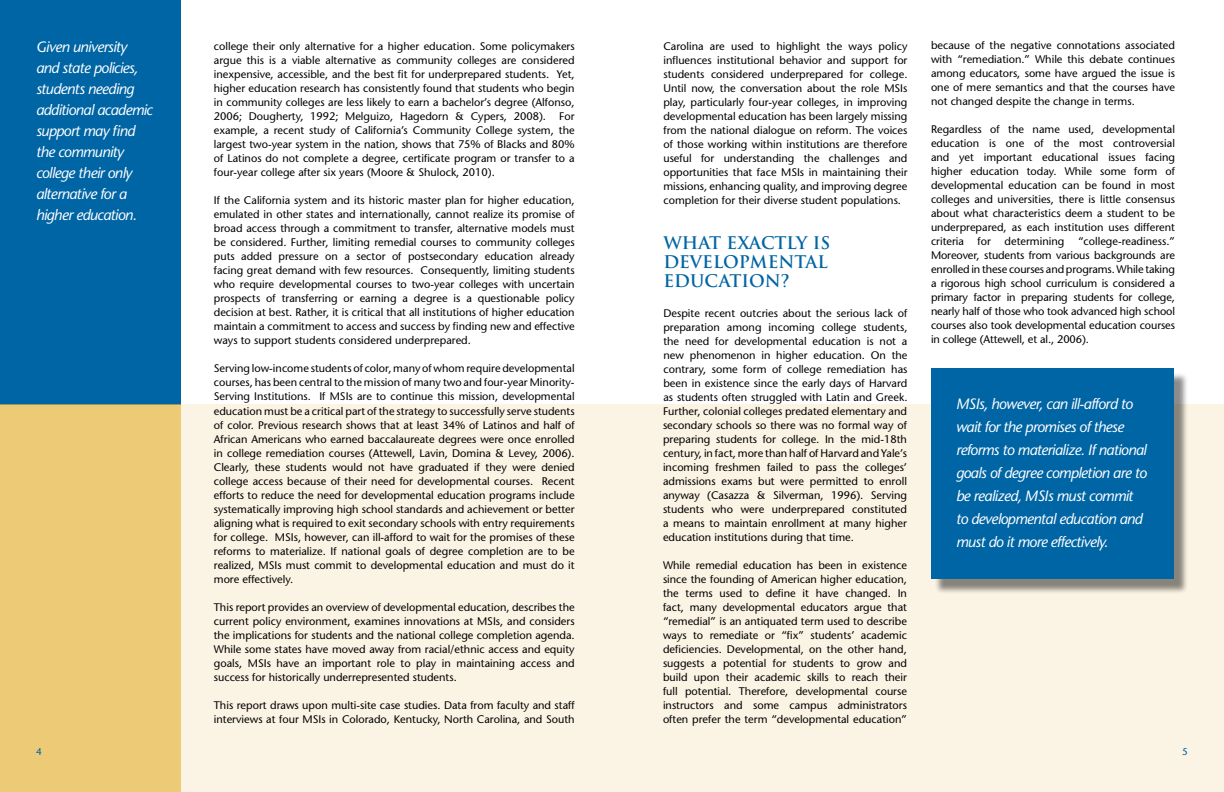
<style>
.page{position:relative;width:1224px;height:792px;background:#fff}
.page>*{position:absolute;margin:0;border:0;box-sizing:border-box;transform-origin:0 0}
.t1{font:700 17px/19px "Trajan";color:#0065a4}
.t2{font:italic 15px/21px "Stone Sans";letter-spacing:-.04em;color:#fff}
.t3{font:11px/14px "Stone Sans";color:#000;text-align:justify}
.t4{font:10px "Stone Sans";color:#0065a4}
</style>
<div class="page">
<div style="left:0;top:404px;width:612px;height:388px;background:#fbf3e4"></div>
<div style="left:0;top:0;width:181px;height:404px;background:#0065a4"></div>
<div style="left:0;top:404px;width:181px;height:388px;background:#ecca76"></div>
<div style="left:612px;top:404px;width:612px;height:388px;background:#fbf3e4"></div>
<div style="left:934px;top:372px;width:254px;height:222px;background:#000;opacity:.46"></div>
<div style="left:931px;top:368px;width:243px;height:211px;background:#0065a4"></div>
<h2 class="t2" style="left:36px;top:36px;width:118px">Given university and state policies, students needing additional academic support may find the community college their only alternative for a higher education.</h2>
<p class="t3" style="left:214px;top:39px;width:362px">college their only alternative for a higher education. Some policymakers argue this is a viable alternative as community colleges are considered inexpensive, accessible, and the best fit for underprepared students. Yet, higher education research has consistently found that students who begin in community colleges are less likely to earn a bachelor’s degree (Alfonso, 2006; Dougherty, 1992; Melguizo, Hagedorn &amp; Cypers, 2008). For example, a recent study of California’s Community College system, the largest two-year system in the nation, shows that 75% of Blacks and 80% of Latinos do not complete a degree, certificate program or transfer to a four-year college after six years (Moore &amp; Shulock, 2010).</p>
<p class="t3" style="left:214px;top:193px;width:362px">If the California system and its historic master plan for higher education, emulated in other states and internationally, cannot realize its promise of broad access through a commitment to transfer, alternative models must be considered. Further, limiting remedial courses to community colleges puts added pressure on a sector of postsecondary education already facing great demand with few resources. Consequently, limiting students who require developmental courses to two-year colleges with uncertain prospects of transferring or earning a degree is a questionable policy decision at best. Rather, it is critical that all institutions of higher education maintain a commitment to access and success by finding new and effective ways to support students considered underprepared.</p>
<p class="t3" style="left:214px;top:361px;width:362px">Serving low-income students of color, many of whom require developmental courses, has been central to the mission of many two and four-year Minority-Serving Institutions. If MSIs are to continue this mission, developmental</p>
<p class="t3" style="left:214px;top:404px;width:362px">education must be a critical part of the strategy to successfully serve students of color. Previous research shows that at least 34% of Latinos and half of African Americans who earned baccalaureate degrees were once enrolled in college remediation courses (Attewell, Lavin, Domina &amp; Levey, 2006).<br>Clearly, these students would not have graduated if they were denied college access because of their need for developmental courses. Recent efforts to reduce the need for developmental education programs include systematically improving high school standards and achievement or better aligning what is required to exit secondary schools with entry requirements for college. MSIs, however, can ill-afford to wait for the promises of these reforms to materialize. If national goals of degree completion are to be realized, MSIs must commit to developmental education and must do it more effectively.</p>
<p class="t3" style="left:214px;top:600px;width:362px">This report provides an overview of developmental education, describes the current policy environment, examines innovations at MSIs, and considers the implications for students and the national college completion agenda.<br>While some states have moved away from racial/ethnic access and equity goals, MSIs have an important role to play in maintaining access and success for historically underrepresented students.</p>
<p class="t3" style="left:214px;top:698px;width:362px">This report draws upon multi-site case studies. Data from faculty and staff interviews at four MSIs in Colorado, Kentucky, North Carolina, and South</p>
<p class="t3" style="left:663px;top:39px;width:246px">Carolina are used to highlight the ways policy influences institutional behavior and support for students considered underprepared for college.<br>Until now, the conversation about the role MSIs play, particularly four-year colleges, in improving developmental education has been largely missing from the national dialogue on reform. The voices of those working within institutions are therefore useful for understanding the challenges and opportunities that face MSIs in maintaining their missions, enhancing quality, and improving degree completion for their diverse student populations.</p>
<h1 class="t1" style="left:663px;top:233px;width:168px">WHAT EXACTLY IS<br>DEVELOPMENTAL<br>EDUCATION?</h1>
<p class="t3" style="left:663px;top:306px;width:246px">Despite recent outcries about the serious lack of preparation among incoming college students, the need for developmental education is not a new phenomenon in higher education. On the contrary, some form of college remediation has been in existence since the early days of Harvard as students often struggled with Latin and Greek.</p>
<p class="t3" style="left:663px;top:404px;width:246px">Further, colonial colleges predated elementary and secondary schools so there was no formal way of preparing students for college. In the mid-18th century, in fact, more than half of Harvard and Yale’s incoming freshmen failed to pass the colleges’ admissions exams but were permitted to enroll anyway (Casazza &amp; Silverman, 1996). Serving students who were underprepared constituted a means to maintain enrollment at many higher education institutions during that time.</p>
<p class="t3" style="left:663px;top:558px;width:246px">While remedial education has been in existence since the founding of American higher education, the terms used to define it have changed. In fact, many developmental educators argue that “remedial” is an antiquated term used to describe ways to remediate or “fix” students’ academic deficiencies. Developmental, on the other hand, suggests a potential for students to grow and build upon their academic skills to reach their full potential. Therefore, developmental course instructors and some campus administrators often prefer the term “developmental education”</p>
<p class="t3" style="left:931px;top:38px;width:246px">because of the negative connotations associated with “remediation.” While this debate continues among educators, some have argued the issue is one of mere semantics and that the courses have not changed despite the change in terms.</p>
<p class="t3" style="left:931px;top:122px;width:246px">Regardless of the name used, developmental education is one of the most controversial and yet important educational issues facing higher education today. While some form of developmental education can be found in most colleges and universities, there is little consensus about what characteristics deem a student to be underprepared, as each institution uses different criteria for determining “college-readiness.” Moreover, students from various backgrounds are enrolled in these courses and programs. While taking a rigorous high school curriculum is considered a primary factor in preparing students for college, nearly half of those who took advanced high school courses also took developmental education courses in college (Attewell, et al., 2006).</p>
<h2 class="t2" style="left:956px;top:392px;width:192px;line-height:23px">MSIs, however, can ill-afford to wait for the promises of these reforms to materialize. If national goals of degree completion are to be realized, MSIs must commit to developmental education and must do it more effectively.</h2>
<p class="t4" style="left:36px;top:745px;width:7px">4</p>
<p class="t4" style="left:1182px;top:745px;width:7px">5</p>
</div>
